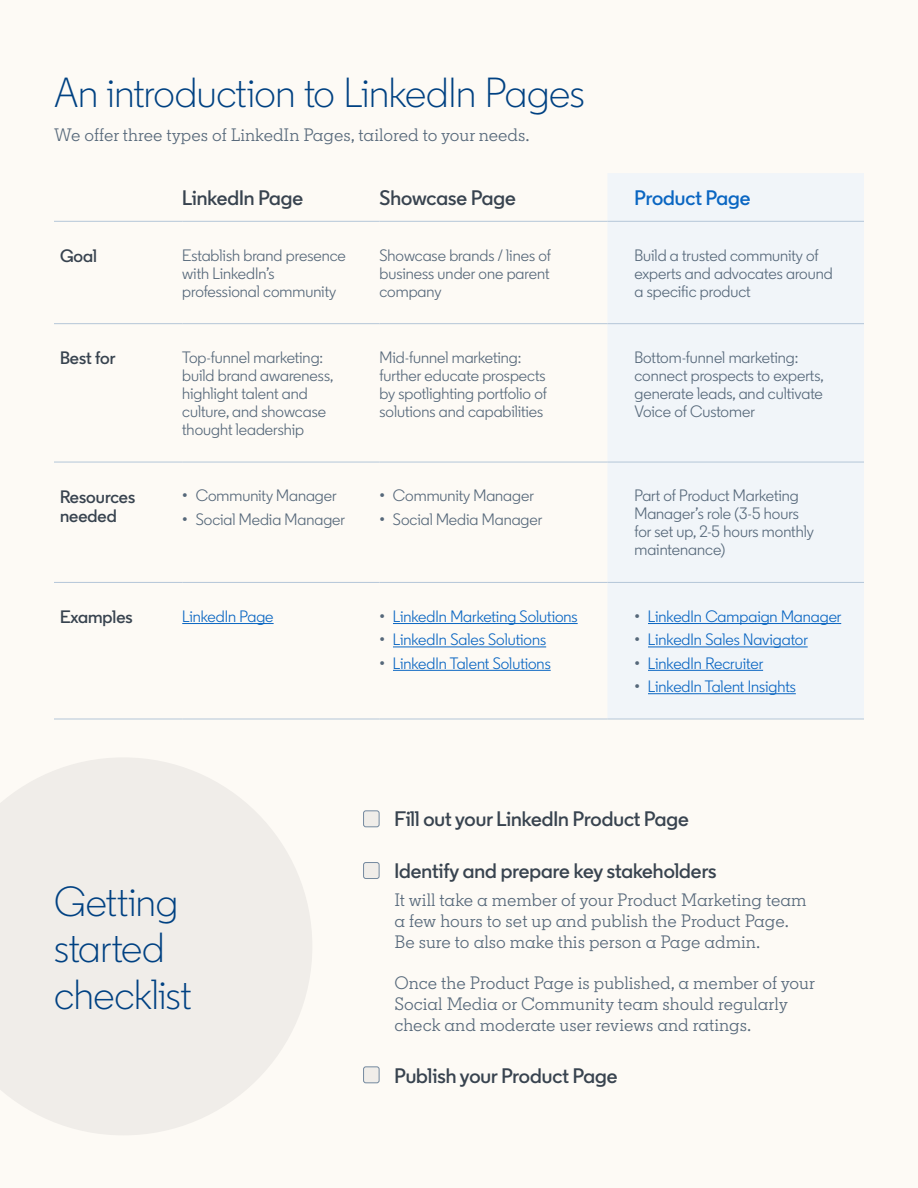
<style>
.page{position:relative;width:918px;height:1188px;background:#fdfaf5}
.page>*{position:absolute;margin:0;border:0;box-sizing:border-box;transform-origin:0 0}
.t1{font:300 42px/46.5px "Community";letter-spacing:-.005em;color:#004182}
.t2{font:600 21px "Community";color:#38434f}
.t3{font:600 21px "Community";color:#0a66c2}
.t4{font:18px/21px "Community Slab";color:#56687a}
.t5{font:600 18px/19.5px "Community";color:#38434f}
.t6{font:16.5px/18px "Community";color:#56687a}
.t7{font:16.5px "Community";color:#0a66c2}
.s1{font-weight:600}
.s2{font-weight:600;color:#56687a}
</style>
<div class="page">
<svg style="left:0;top:758px;width:312px;height:377px;fill:#f0ede9"></svg>
<div style="left:608px;top:173px;width:256px;height:546px;background:#f1f5f9"></div>
<hr style="left:54px;top:221px;width:128px;height:1px;background:#b4c6d8">
<hr style="left:182px;top:221px;width:197px;height:1px;background:#b4c6d8">
<hr style="left:379px;top:221px;width:229px;height:1px;background:#b4c6d8">
<hr style="left:608px;top:221px;width:256px;height:1px;background:#b4c6d8">
<hr style="left:54px;top:323px;width:128px;height:1px;background:#b4c6d8">
<hr style="left:182px;top:323px;width:197px;height:1px;background:#b4c6d8">
<hr style="left:379px;top:323px;width:229px;height:1px;background:#b4c6d8">
<hr style="left:608px;top:323px;width:256px;height:1px;background:#b4c6d8">
<hr style="left:54px;top:462px;width:128px;height:1px;background:#b4c6d8">
<hr style="left:182px;top:462px;width:197px;height:1px;background:#b4c6d8">
<hr style="left:379px;top:462px;width:229px;height:1px;background:#b4c6d8">
<hr style="left:608px;top:462px;width:256px;height:1px;background:#b4c6d8">
<hr style="left:54px;top:582px;width:128px;height:1px;background:#b4c6d8">
<hr style="left:182px;top:582px;width:197px;height:1px;background:#b4c6d8">
<hr style="left:379px;top:582px;width:229px;height:1px;background:#b4c6d8">
<hr style="left:608px;top:582px;width:256px;height:1px;background:#b4c6d8">
<hr style="left:54px;top:719px;width:128px;height:1px;background:#b4c6d8">
<hr style="left:182px;top:719px;width:197px;height:1px;background:#b4c6d8">
<hr style="left:379px;top:719px;width:229px;height:1px;background:#b4c6d8">
<hr style="left:608px;top:719px;width:256px;height:1px;background:#b4c6d8">
<hr style="left:182px;top:623px;width:92px;height:1px;background:#0a66c2">
<hr style="left:393px;top:623px;width:185px;height:1px;background:#0a66c2">
<hr style="left:393px;top:646px;width:153px;height:1px;background:#0a66c2">
<hr style="left:393px;top:670px;width:158px;height:1px;background:#0a66c2">
<hr style="left:648px;top:623px;width:193px;height:1px;background:#0a66c2">
<hr style="left:648px;top:646px;width:160px;height:1px;background:#0a66c2">
<hr style="left:648px;top:670px;width:115px;height:1px;background:#0a66c2">
<hr style="left:648px;top:693px;width:148px;height:1px;background:#0a66c2">
<div style="left:364px;top:811px;width:15px;height:16px;background:#f0ede9;border-radius:2px"></div>
<div style="left:363px;top:810px;width:16px;height:17px;border:1px solid #74899f;border-radius:2px"></div>
<div style="left:364px;top:863px;width:15px;height:16px;background:#f0ede9;border-radius:2px"></div>
<div style="left:363px;top:862px;width:16px;height:17px;border:1px solid #74899f;border-radius:2px"></div>
<div style="left:364px;top:1067px;width:15px;height:16px;background:#f0ede9;border-radius:2px"></div>
<div style="left:363px;top:1066px;width:16px;height:17px;border:1px solid #74899f;border-radius:2px"></div>
<h1 class="t1" style="left:54px;top:69px;width:532px">An introduction to LinkedIn Pages</h1>
<p class="t4" style="left:54px;top:125px;width:477px">We offer three types of LinkedIn Pages, tailored to your needs.</p>
<p class="t2" style="left:182px;top:185px;width:123px">LinkedIn Page</p>
<p class="t2" style="left:379px;top:185px;width:138px">Showcase Page</p>
<p class="t3" style="left:634px;top:185px;width:118px">Product Page</p>
<p class="t5" style="left:60px;top:246px;width:38px">Goal</p>
<p class="t6" style="left:182px;top:246px;width:165px">Establish brand presence with LinkedIn’s professional community</p>
<p class="t6" style="left:379px;top:246px;width:173px;text-align:justify">Showcase brands / lines of business under one parent company</p>
<p class="t6" style="left:634px;top:246px;width:200px">Build a trusted community of experts and advocates around a specific product</p>
<p class="t5" style="left:60px;top:348px;width:57px">Best for</p>
<p class="t6" style="left:182px;top:348px;width:153px">Top-funnel marketing: build brand awareness, highlight talent and culture, and showcase thought leadership</p>
<p class="t6" style="left:379px;top:348px;width:169px">Mid-funnel marketing: further educate prospects by spotlighting portfolio of solutions and capabilities</p>
<p class="t6" style="left:634px;top:348px;width:191px">Bottom-funnel marketing: connect prospects to experts, generate leads, and cultivate<br>Voice of Customer</p>
<p class="t5" style="left:60px;top:486px;width:77px">Resources needed</p>
<p class="t6" style="left:182px;top:487px;width:156px"><span class="s1">•</span> Community Manager</p>
<p class="t6" style="left:182px;top:510px;width:164px"><span class="s1">•</span> Social Media Manager</p>
<p class="t6" style="left:379px;top:487px;width:156px"><span class="s1">•</span> Community Manager</p>
<p class="t6" style="left:379px;top:510px;width:164px"><span class="s1">•</span> Social Media Manager</p>
<p class="t6" style="left:634px;top:487px;width:181px">Part of Product Marketing<br>Manager’s role (3-5 hours for set up, 2-5 hours monthly maintenance)</p>
<p class="t5" style="left:60px;top:607px;width:74px">Examples</p>
<p class="t7" style="left:182px;top:606px;width:93px">LinkedIn Page</p>
<p class="t7" style="left:379px;top:606px;width:200px"><span class="s2">•</span> LinkedIn Marketing Solutions</p>
<p class="t7" style="left:379px;top:629px;width:168px"><span class="s2">•</span> LinkedIn Sales Solutions</p>
<p class="t7" style="left:379px;top:653px;width:173px"><span class="s2">•</span> LinkedIn Talent Solutions</p>
<p class="t7" style="left:634px;top:606px;width:209px"><span class="s2">•</span> LinkedIn Campaign Manager</p>
<p class="t7" style="left:634px;top:629px;width:175px"><span class="s2">•</span> LinkedIn Sales Navigator</p>
<p class="t7" style="left:634px;top:653px;width:130px"><span class="s2">•</span> LinkedIn Recruiter</p>
<p class="t7" style="left:634px;top:676px;width:163px"><span class="s2">•</span> LinkedIn Talent Insights</p>
<h1 class="t1" style="left:54px;top:878px;width:139px">Getting started checklist</h1>
<p class="t2" style="left:394px;top:806px;width:296px">Fill out your LinkedIn Product Page</p>
<p class="t2" style="left:394px;top:857px;width:324px">Identify and prepare key stakeholders</p>
<p class="t4" style="left:394px;top:889px;width:414px">It will take a member of your Product Marketing team a few hours to set up and publish the Product Page.<br>Be sure to also make this person a Page admin.</p>
<p class="t4" style="left:394px;top:972px;width:422px">Once the Product Page is published, a member of your<br>Social Media or Community team should regularly check and moderate user reviews and ratings.</p>
<p class="t2" style="left:394px;top:1062px;width:225px">Publish your Product Page</p>
</div>
